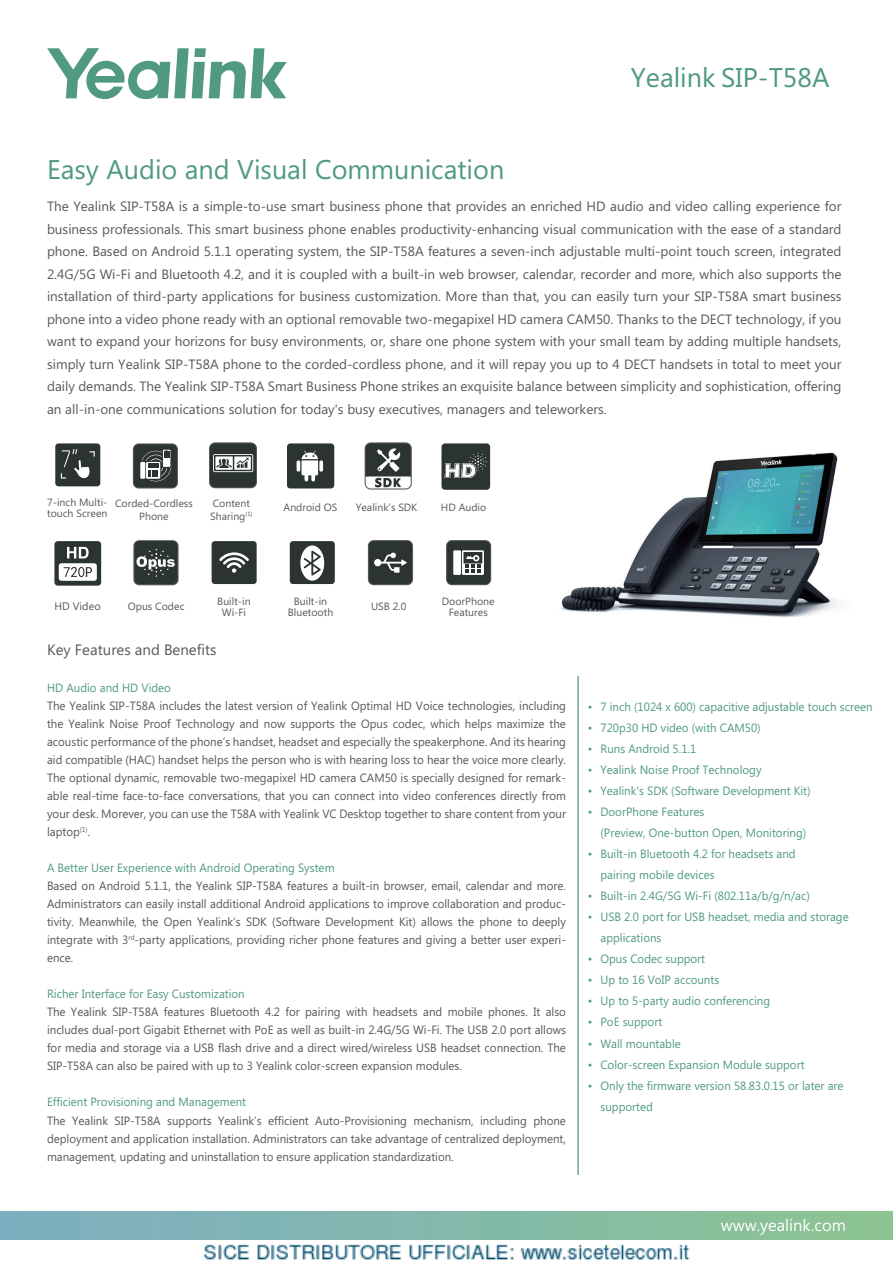
<style>
.page{position:relative;width:893px;height:1264px;background:#fff}
.page>*{position:absolute;margin:0;border:0;box-sizing:border-box;transform-origin:0 0}
.t1{font:27px "Microsoft Phags Pa";color:#509983}
.t2{font:16.5px "Microsoft Phags Pa";color:#fff}
.t3{font:15px "Microsoft Phags Pa";color:#59595b}
.t4{font:13.5px/22.5px "Microsoft Phags Pa";color:#57585a;text-align:justify}
.t5{font:12px/18px "Microsoft Phags Pa";color:#57585a;text-align:justify;scale:.96 1}
.t6{font:12px/21px "Microsoft Phags Pa";color:#509983;scale:.96 1}
.t7{font:10.95px "Microsoft Phags Pa";color:#57585a}
.t8{font:10.5px/10.5px "Microsoft Phags Pa";color:#57585a;text-align:center}
</style>
<div class="page">
<hr style="left:577px;top:676px;width:1px;height:498px;background:#2d7756">
<svg style="left:47px;top:48px;width:239px;height:51px"></svg>
<div style="left:0;top:1210px;width:892px;height:28px;background:linear-gradient(to right,#7daec2,#8cc492)"></div>
<div style="left:55px;top:443px;width:45px;height:43px;background:#2c3333;border-radius:3px"></div>
<svg style="left:61px;top:449px;width:34px;height:30px"></svg>
<div style="left:211px;top:541px;width:45px;height:43px;background:#2c3333;border-radius:3px"></div>
<svg style="left:219px;top:552px;width:30px;height:20px"></svg>
<div style="left:441px;top:443px;width:49px;height:46px;background:#2c3333;border-radius:4px"></div>
<svg style="left:444px;top:452px;width:43px;height:26px"></svg>
<div style="left:287px;top:443px;width:47px;height:45px;background:#2c3333;border-radius:3px"></div>
<svg style="left:304px;top:470px;width:4px;height:11px"></svg>
<svg style="left:311px;top:470px;width:4px;height:11px"></svg>
<svg style="left:296px;top:460px;width:4px;height:11px"></svg>
<svg style="left:319px;top:460px;width:4px;height:11px"></svg>
<svg style="left:301px;top:450px;width:17px;height:25px"></svg>
<div style="left:290px;top:541px;width:45px;height:43px;background:#2c3333;border-radius:3px"></div>
<svg style="left:300px;top:545px;width:24px;height:35px"></svg>
<div style="left:133px;top:540px;width:45px;height:45px;border:2px solid #59595b;border-radius:5px"></div>
<div style="left:134px;top:541px;width:43px;height:43px;background:#2c3333;border-radius:5px"></div>
<svg style="left:136px;top:549px;width:39px;height:27px"></svg>
<div style="left:368px;top:540px;width:45px;height:45px;border:2px solid #59595b;border-radius:5px"></div>
<div style="left:369px;top:541px;width:43px;height:43px;background:#2c3333;border-radius:5px"></div>
<svg style="left:374px;top:552px;width:32px;height:20px"></svg>
<div style="left:54px;top:541px;width:47px;height:44px;background:#2c3333;border-radius:3px"></div>
<svg style="left:67px;top:546px;width:22px;height:12px"></svg>
<div style="left:59px;top:563px;width:38px;height:17px;background:#fff;border-radius:3px"></div>
<svg style="left:64px;top:567px;width:28px;height:10px"></svg>
<div style="left:209px;top:442px;width:48px;height:46px;border:2px solid #59595b;border-radius:5px"></div>
<div style="left:210px;top:443px;width:46px;height:44px;background:#2c3333;border-radius:5px"></div>
<svg style="left:213px;top:454px;width:40px;height:18px"></svg>
<img style="left:560px;top:452px;width:280px;height:165px">
<svg style="left:133px;top:443px;width:45px;height:45px;background:#565b5b"></svg>
<div style="left:364px;top:442px;width:47px;height:47px;border:2px solid #59595b;border-radius:5px"></div>
<svg style="left:365px;top:443px;width:45px;height:45px"></svg>
<div style="left:446px;top:540px;width:45px;height:45px;border:2px solid #59595b;border-radius:5px"></div>
<div style="left:447px;top:541px;width:43px;height:43px;background:#2c3333;border-radius:5px"></div>
<div style="left:453px;top:550px;width:8px;height:25px;background:#fff"></div>
<svg style="left:462px;top:550px;width:22px;height:25px"></svg>
<div style="left:463px;top:552px;width:19px;height:11px;background:#2c3333"></div>
<svg style="left:465px;top:555px;width:16px;height:18px"></svg>
<img style="left:203px;top:1244px;width:487px;height:16px">
<h1 class="t1" style="left:47px;top:150px;width:458px">Easy Audio and Visual Communication</h1>
<h1 class="t1" style="left:630px;top:59px;width:200px">Yealink SIP-T58A</h1>
<p class="t4" style="left:47px;top:195px;width:795px">The Yealink SIP-T58A is a simple-to-use smart business phone that provides an enriched HD audio and video calling experience for business professionals. This smart business phone enables productivity-enhancing visual communication with the ease of a standard phone. Based on Android 5.1.1 operating system, the SIP-T58A features a seven-inch adjustable multi-point touch screen, integrated 2.4G/5G Wi-Fi and Bluetooth 4.2, and it is coupled with a built-in web browser, calendar, recorder and more, which also supports the installation of third-party applications for business customization. More than that, you can easily turn your SIP-T58A smart business phone into a video phone ready with an optional removable two-megapixel HD camera CAM50. Thanks to the DECT technology, if you want to expand your horizons for busy environments, or, share one phone system with your small team by adding multiple handsets, simply turn Yealink SIP-T58A phone to the corded-cordless phone, and it will repay you up to 4 DECT handsets in total to meet your daily demands. The Yealink SIP-T58A Smart Business Phone strikes an exquisite balance between simplicity and sophistication, offering an all-in-one communications solution for today's busy executives, managers and teleworkers.</p>
<p class="t8" style="left:47px;top:497px;width:62px;text-align:left">7-inch Multi&shy;touch Screen</p>
<p class="t8" style="left:115px;top:495px;width:79px;line-height:13.5px">Corded-Cordless<br>Phone</p>
<p class="t8" style="left:210px;top:495px;width:44px;line-height:13.5px;text-align:left">Content<br>Sharing<sup>(1)</sup></p>
<p class="t8" style="left:283px;top:501px;width:55px">Android OS</p>
<p class="t8" style="left:441px;top:501px;width:47px">HD Audio</p>
<p class="t8" style="left:355px;top:501px;width:63px">Yealink’s SDK</p>
<p class="t7" style="left:54px;top:598px;width:48px">HD Video</p>
<p class="t8" style="left:217px;top:595px;width:35px">Built-in<br>Wi-Fi</p>
<p class="t8" style="left:288px;top:595px;width:47px">Built-in<br>Bluetooth</p>
<p class="t8" style="left:128px;top:600px;width:58px">Opus Codec</p>
<p class="t8" style="left:371px;top:600px;width:37px">USB 2.0</p>
<p class="t8" style="left:442px;top:595px;width:54px">DoorPhone<br>Features</p>
<p class="t3" style="left:47px;top:639px;width:171px">Key Features and Benefits</p>
<p class="t6" style="left:47px;top:676px;width:131px">HD Audio and HD Video</p>
<p class="t5" style="left:47px;top:696px;width:542px">The Yealink SIP-T58A includes the latest version of Yealink Optimal HD Voice technologies, including the Yealink Noise Proof Technology and now supports the Opus codec, which helps maximize the acoustic performance of the phone’s handset, headset and especially the speakerphone. And its hearing aid compatible (HAC) handset helps the person who is with hearing loss to hear the voice more clearly.<br>The optional dynamic, removable two-megapixel HD camera CAM50 is specially designed for remark&shy;able real-time face-to-face conversations, that you can connect into video conferences directly from your desk. Morever, you can use the T58A with Yealink VC Desktop together to share content from your laptop<sup>(1)</sup>.</p>
<p class="t6" style="left:47px;top:856px;width:301px">A Better User Experience with Android Operating System</p>
<p class="t5" style="left:47px;top:876px;width:542px">Based on Android 5.1.1, the Yealink SIP-T58A features a built-in browser, email, calendar and more.<br>Administrators can easily install additional Android applications to improve collaboration and produc&shy;tivity. Meanwhile, the Open Yealink’s SDK (Software Development Kit) allows the phone to deeply integrate with 3<sup>rd</sup>-party applications, providing richer phone features and giving a better user experi&shy;ence.</p>
<p class="t6" style="left:47px;top:982px;width:207px">Richer Interface for Easy Customization</p>
<p class="t5" style="left:47px;top:1002px;width:542px">The Yealink SIP-T58A features Bluetooth 4.2 for pairing with headsets and mobile phones. It also includes dual-port Gigabit Ethernet with PoE as well as built-in 2.4G/5G Wi-Fi. The USB 2.0 port allows for media and storage via a USB flash drive and a direct wired/wireless USB headset connection. The SIP-T58A can also be paired with up to 3 Yealink color-screen expansion modules.</p>
<p class="t6" style="left:47px;top:1090px;width:209px">Efficient Provisioning and Management</p>
<p class="t5" style="left:47px;top:1110px;width:542px">The Yealink SIP-T58A supports Yealink’s efficient Auto-Provisioning mechanism, including phone deployment and application installation. Administrators can take advantage of centralized deployment, management, updating and uninstallation to ensure application standardization.</p>
<p class="t6" style="left:587px;top:695px;width:298px">• 7 inch (1024 x 600) capacitive adjustable touch screen</p>
<p class="t6" style="left:587px;top:716px;width:182px">• 720p30 HD video (with CAM50)</p>
<p class="t6" style="left:587px;top:737px;width:114px">• Runs Android 5.1.1</p>
<p class="t6" style="left:587px;top:758px;width:182px">• Yealink Noise Proof Technology</p>
<p class="t6" style="left:587px;top:779px;width:234px">• Yealink's SDK (Software Development Kit)</p>
<p class="t6" style="left:600px;top:800px;width:216px;text-indent:-13px">• DoorPhone Features<br>(Preview, One-button Open, Monitoring)</p>
<p class="t6" style="left:600px;top:842px;width:205px;text-indent:-13px">• Built-in Bluetooth 4.2 for headsets and pairing mobile devices</p>
<p class="t6" style="left:587px;top:884px;width:233px">• Built-in 2.4G/5G Wi-Fi (802.11a/b/g/n/ac)</p>
<p class="t6" style="left:600px;top:905px;width:260px;text-indent:-13px">• USB 2.0 port for USB headset, media and storage applications</p>
<p class="t6" style="left:587px;top:947px;width:124px">• Opus Codec support</p>
<p class="t6" style="left:587px;top:968px;width:138px">• Up to 16 VoIP accounts</p>
<p class="t6" style="left:587px;top:989px;width:191px">• Up to 5-party audio conferencing</p>
<p class="t6" style="left:587px;top:1010px;width:79px">• PoE support</p>
<p class="t6" style="left:587px;top:1031px;width:98px">• Wall mountable</p>
<p class="t6" style="left:587px;top:1052px;width:227px">• Color-screen Expansion Module support</p>
<p class="t6" style="left:600px;top:1073px;width:255px;text-indent:-13px">• Only the firmware version 58.83.0.15 or later are supported</p>
<h2 class="t2" style="left:720px;top:1213px;width:126px">www.yealink.com</h2>
</div>
